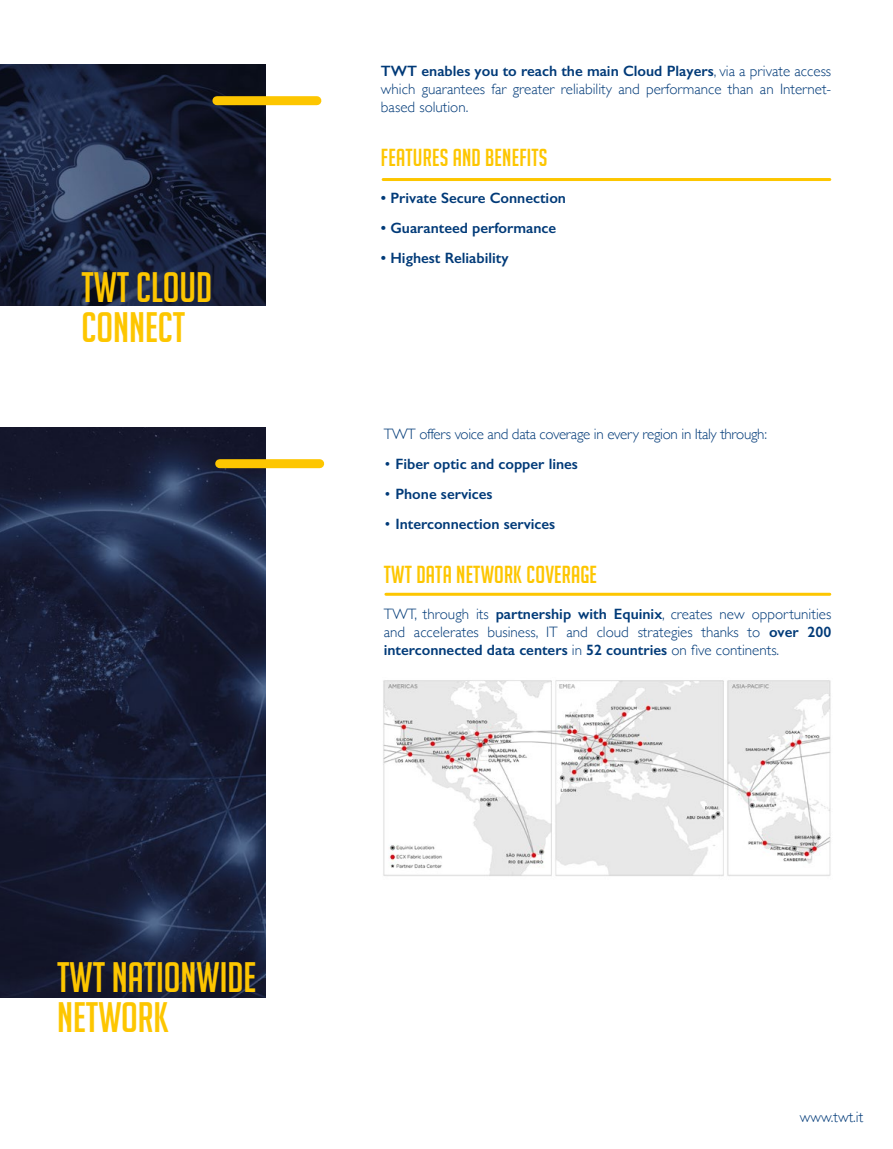
<style>
.page{position:relative;width:893px;height:1149px;background:#fff}
.page>*{position:absolute;margin:0;border:0;box-sizing:border-box;transform-origin:0 0}
.t1{font:41.55px/39.5px "Big Noodle Titling";color:#fdc600}
.t2{font:24px "Big Noodle Titling";letter-spacing:.01em;color:#fdc600}
.t3{font:300 15px/18px "Gill Sans";color:#003a78;text-align:justify}
.t4{font:600 15px "Gill Sans";color:#003a78}
.t5{font:300 15px "Gill Sans";letter-spacing:-.02em;color:#003a78}
.s1{font-weight:600}
.s2{font-weight:300}
</style>
<div class="page">
<img style="left:0;top:428px;width:265px;height:568px">
<div style="left:220px;top:459px;width:100px;height:9px;background:#fdc600"></div>
<img style="left:383px;top:680px;width:448px;height:196px">
<img style="left:0;top:65px;width:265px;height:241px">
<div style="left:217px;top:96px;width:100px;height:9px;background:#fdc600"></div>
<hr style="left:386px;top:592px;width:444px;height:3px;background:#fdc600">
<hr style="left:383px;top:178px;width:447px;height:3px;background:#fdc600">
<h1 class="t1" style="left:81px;top:267px;width:132px">TWT CLOUD<br>CONNECT</h1>
<h1 class="t1" style="left:57px;top:957px;width:201px">TWT NATIONWIDE<br>NETWORK</h1>
<p class="t3" style="left:381px;top:61px;width:452px"><span class="s1">TWT enables you to reach the main Cloud Players</span>, via a private access which guarantees far greater reliability and performance than an Internet&shy;based solution.</p>
<h2 class="t2" style="left:381px;top:144px;width:168px">FEATURES AND BENEFITS</h2>
<p class="t4" style="left:381px;top:189px;width:187px">• Private Secure Connection</p>
<p class="t4" style="left:381px;top:219px;width:177px">• Guaranteed performance</p>
<p class="t4" style="left:381px;top:249px;width:129px">• Highest Reliability</p>
<p class="t5" style="left:384px;top:422px;width:385px">TWT offers voice and data coverage in every region in Italy through:</p>
<p class="t4" style="left:384px;top:454px;width:196px"><span class="s2">•</span> Fiber optic and copper lines</p>
<p class="t4" style="left:384px;top:484px;width:110px"><span class="s2">•</span> Phone services</p>
<p class="t4" style="left:384px;top:514px;width:173px"><span class="s2">•</span> Interconnection services</p>
<h2 class="t2" style="left:384px;top:561px;width:215px">TWT DATA NETWORK COVERAGE</h2>
<p class="t3" style="left:384px;top:604px;width:449px">TWT, through its <span class="s1">partnership with Equinix</span>, creates new opportunities and accelerates business, IT and cloud strategies thanks to <span class="s1">over 200 interconnected data centers</span> in <span class="s1">52 countries</span> on five continents.</p>
<p class="t3" style="left:800px;top:1107px;width:65px">www.twt.it</p>
</div>
